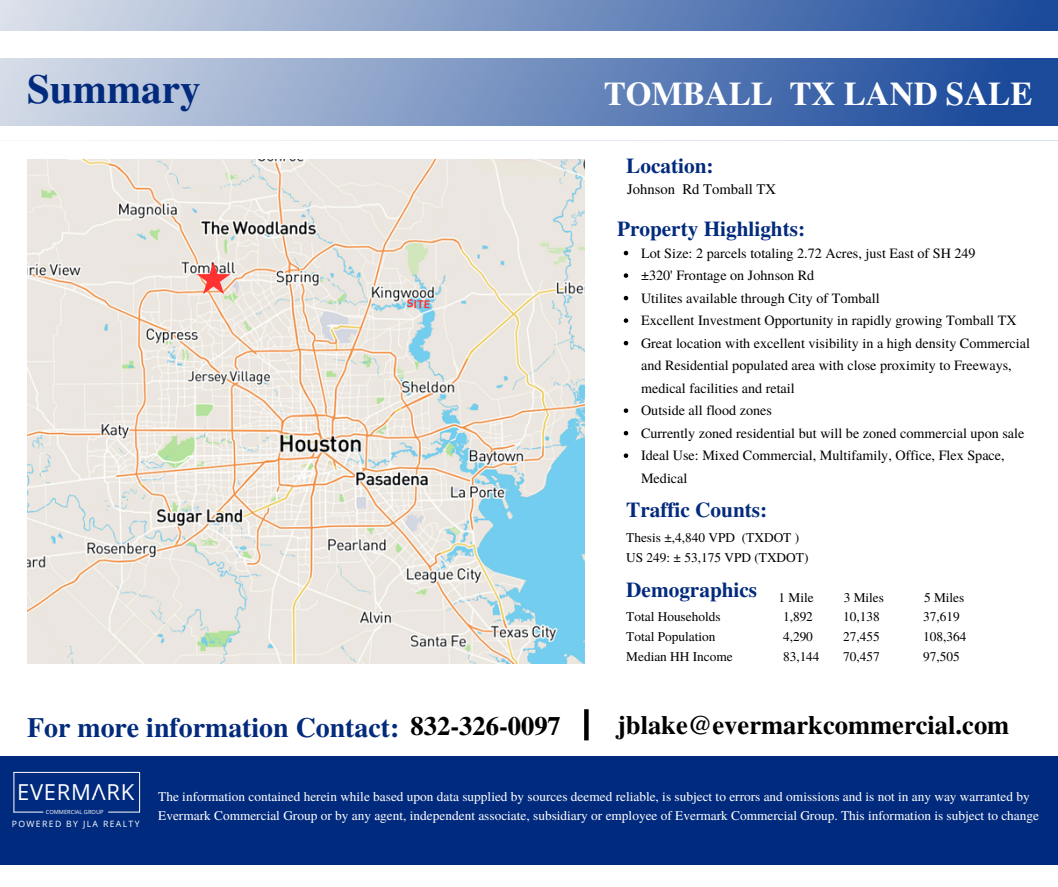
<style>
.page{position:relative;width:1058px;height:887px;background:#fff}
.page>*{position:absolute;margin:0;border:0;box-sizing:border-box;transform-origin:0 0}
.t1{font:700 41.1px "Te X Gyre Termes";color:#022a7d}
.t2{font:700 33.15px "Te X Gyre Termes";color:#fff}
.t3{font:700 27.9px "Te X Gyre Termes";color:#022a7d}
.t4{font:700 26.55px "Te X Gyre Termes";color:#000}
.t5{font:22.05px "Open Sans";letter-spacing:.035em;color:#fff}
.t6{font:700 21.3px "Te X Gyre Termes";color:#022a7d}
.t7{font:14.7px "Te X Gyre Termes";color:#000}
.t8{font:14.1px/22.5px "Te X Gyre Termes";color:#000}
.t9{font:13.35px/19.8px "Te X Gyre Termes";color:#fff}
.t10{font:13.35px/19.8px "Te X Gyre Termes";color:#000}
.t11{font:700 10.8px "Canva Sans";color:#ff3131}
.t12{font:8.7px "Open Sans";letter-spacing:.155em;color:#fff}
.t13{font:5.7px "Open Sans";color:#fff}
.s1{font-size:26.55px;color:#000}
</style>
<div class="page">
<svg style="left:0;top:0;width:1058px;height:126px;background:#7591c0"></svg>
<div style="left:0;top:31px;width:1058px;height:27px;background:#fff"></div>
<div style="left:0;top:756px;width:1058px;height:108px;background:#002a7d"></div>
<svg style="left:584px;top:709px;width:4px;height:31px"></svg>
<hr style="left:14px;top:771px;width:125px;height:1px;background:#fff">
<svg style="left:14px;top:811px;width:29px;height:1px"></svg>
<hr style="left:108px;top:811px;width:31px;height:1px;background:#fff">
<hr style="left:139px;top:772px;width:1px;height:40px;background:#fff">
<hr style="left:13px;top:772px;width:1px;height:40px;background:#fff">
<img style="left:27px;top:159px;width:557px;height:504px">
<svg style="left:196px;top:262px;width:34px;height:32px"></svg>
<svg style="left:623px;top:251px;width:5px;height:4px"></svg>
<svg style="left:623px;top:273px;width:5px;height:5px"></svg>
<svg style="left:623px;top:296px;width:5px;height:4px"></svg>
<svg style="left:623px;top:318px;width:5px;height:5px"></svg>
<svg style="left:623px;top:341px;width:5px;height:4px"></svg>
<svg style="left:623px;top:408px;width:5px;height:5px"></svg>
<svg style="left:623px;top:431px;width:5px;height:4px"></svg>
<svg style="left:623px;top:453px;width:5px;height:5px"></svg>
<p class="t1" style="left:27px;top:57px;width:175px">Summary</p>
<p class="t2" style="left:603px;top:68px;width:430px">TOMBALL TX LAND SALE</p>
<p class="t6" style="left:626px;top:149px;width:89px">Location:</p>
<p class="t7" style="left:627px;top:179px;width:150px">Johnson Rd Tomball TX</p>
<p class="t11" style="left:407px;top:296px;width:25px;rotate:2deg">SITE</p>
<p class="t6" style="left:617px;top:213px;width:190px">Property Highlights:</p>
<h5 class="t8" style="left:641px;top:241px;width:336px">Lot Size: 2 parcels totaling 2.72 Acres, just East of SH 249</h5>
<h6 class="t8" style="left:641px;top:263px;width:175px">±320' Frontage on Johnson Rd</h6>
<h5 class="t8" style="left:641px;top:286px;width:240px">Utilites available through City of Tomball</h5>
<p class="t8" style="left:641px;top:308px;width:377px">Excellent Investment Opportunity in rapidly growing Tomball TX</p>
<p class="t8" style="left:641px;top:331px;width:390px">Great location with excellent visibility in a high density Commercial and Residential populated area with close proximity to Freeways, medical facilities and retail</p>
<p class="t8" style="left:641px;top:398px;width:132px">Outside all flood zones</p>
<p class="t8" style="left:641px;top:421px;width:385px">Currently zoned residential but will be zoned commercial upon sale</p>
<p class="t8" style="left:641px;top:443px;width:365px">Ideal Use: Mixed Commercial, Multifamily, Office, Flex Space,<br>Medical</p>
<h6 class="t6" style="left:626px;top:493px;width:142px">Traffic Counts:</h6>
<h6 class="t10" style="left:626px;top:527px;width:184px">Thesis ±,4,840 VPD (TXDOT )<br>US 249: ± 53,175 VPD (TXDOT)</h6>
<h6 class="t6" style="left:626px;top:573px;width:132px">Demographics</h6>
<h6 class="t10" style="left:626px;top:606px;width:108px">Total Households<br>Total Population<br>Median HH Income</h6>
<h3 class="t10" style="left:783px;top:606px;width:38px">1,892<br>4,290<br>83,144</h3>
<h3 class="t10" style="left:778px;top:587px;width:37px">1 Mile</h3>
<h3 class="t10" style="left:843px;top:587px;width:42px">3 Miles</h3>
<h3 class="t10" style="left:924px;top:587px;width:42px">5 Miles</h3>
<h3 class="t10" style="left:843px;top:606px;width:38px;text-align:justify">10,138<br>27,455<br>70,457</h3>
<h4 class="t10" style="left:923px;top:606px;width:45px">37,619<br>108,364<br>97,505</h4>
<h5 class="t3" style="left:27px;top:705px;width:535px">For more information Contact: <span class="s1">832-326-0097</span></h5>
<h5 class="t4" style="left:617px;top:704px;width:394px">jblake@evermarkcommercial.com</h5>
<p class="t5" style="left:17px;top:776px;width:119px">EVERMARK</p>
<p class="t12" style="left:12px;top:817px;width:129px">POWERED BY JLA REALTY</p>
<p class="t13" style="left:46px;top:808px;width:59px">COMMERCIAL GROUP</p>
<h6 class="t9" style="left:158px;top:785px;width:882px">The information contained herein while based upon data supplied by sources deemed reliable, is subject to errors and omissions and is not in any way warranted by<br>Evermark Commercial Group or by any agent, independent associate, subsidiary or employee of Evermark Commercial Group. This information is subject to change</h6>
</div>
